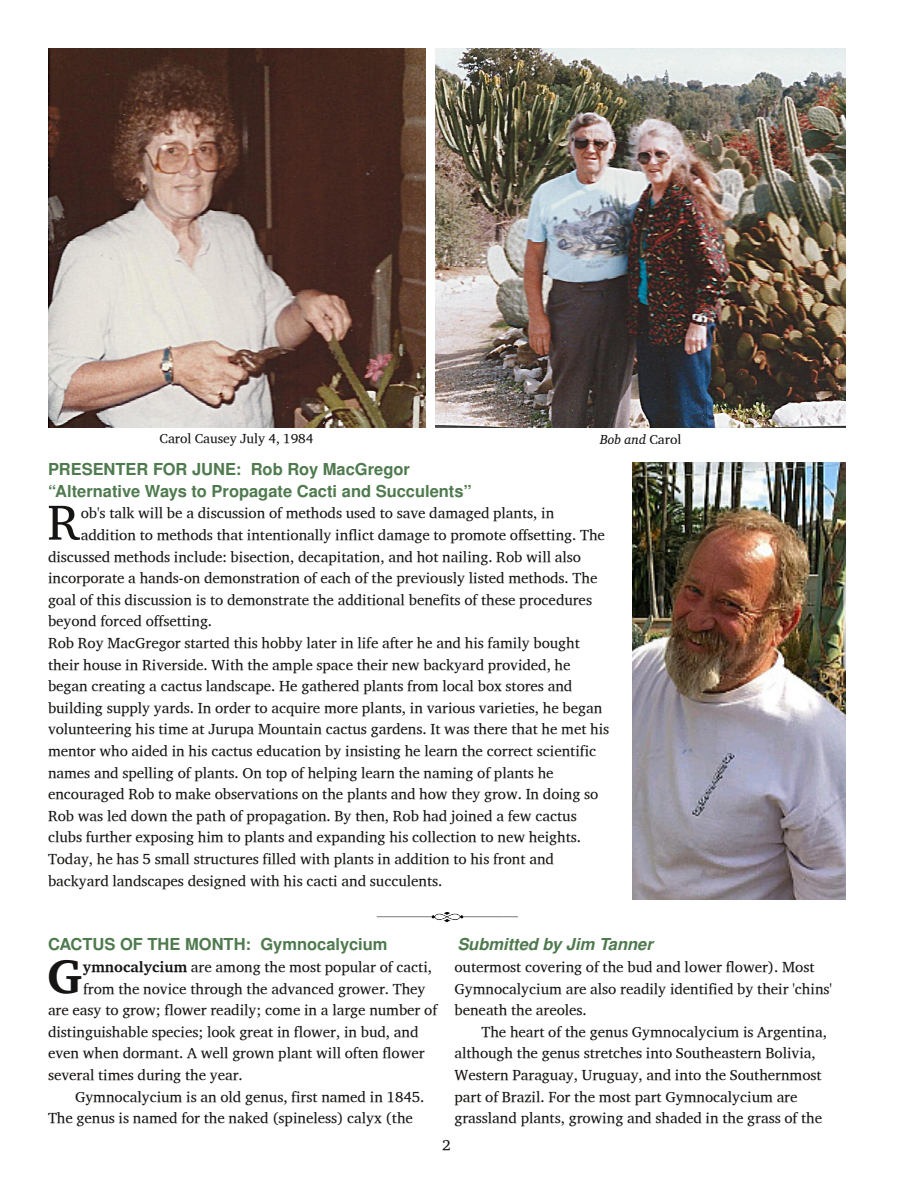
<style>
.page{position:relative;width:918px;height:1188px;background:#fff}
.page>*{position:absolute;margin:0;border:0;box-sizing:border-box;transform-origin:0 0}
.t1{font:50.4px "Apparatus SIL";color:#171513}
.t2{font:49.2px "Apparatus SIL Bold";color:#171513}
.t3{font:700 16.5px/21.6px "Nimbus San L";color:#4e7a4e}
.t4{font:italic 700 16.5px "Nimbus San L";color:#4e7a4e}
.t5{font:15px/21.6px "Apparatus SIL";letter-spacing:-.005em;color:#171513}
.t6{font:13.5px "Apparatus SIL";letter-spacing:-.005em;color:#171513}
.t7{font:13.5px "Apparatus SIL Italic";color:#171513}
.s1{font-family:"Apparatus SIL"}
.s2{font-family:"Apparatus SIL Bold"}
</style>
<div class="page">
<img style="left:633px;top:462px;width:213px;height:438px">
<img style="left:377px;top:912px;width:141px;height:11px">
<img style="left:436px;top:48px;width:410px;height:380px">
<img style="left:48px;top:48px;width:378px;height:379px">
<p class="t6" style="left:160px;top:432px;width:155px">Carol Causey July 4, 1984</p>
<p class="t7" style="left:600px;top:433px;width:83px">Bob and <span class="s1">Carol</span></p>
<p class="t3" style="left:48px;top:460px;width:425px">PRESENTER FOR JUNE: Rob Roy MacGregor “Alternative Ways to Propagate Cacti and Succulents”</p>
<h1 class="t1" style="left:47px;top:497px;width:34px">R</h1>
<p class="t5" style="left:81px;top:503px;width:475px">ob's talk will be a discussion of methods used to save damaged plants, in</p>
<p class="t5" style="left:81px;top:525px;width:526px">addition to methods that intentionally inflict damage to promote offsetting. The</p>
<p class="t5" style="left:48px;top:546px;width:535px">discussed methods include: bisection, decapitation, and hot nailing. Rob will also</p>
<p class="t5" style="left:48px;top:568px;width:551px">incorporate a hands-on demonstration of each of the previously listed methods. The</p>
<p class="t5" style="left:48px;top:589px;width:546px">goal of this discussion is to demonstrate the additional benefits of these procedures</p>
<p class="t5" style="left:48px;top:611px;width:166px">beyond forced offsetting.</p>
<p class="t5" style="left:48px;top:633px;width:533px">Rob Roy MacGregor started this hobby later in life after he and his family bought</p>
<p class="t5" style="left:48px;top:654px;width:524px">their house in Riverside. With the ample space their new backyard provided, he</p>
<p class="t5" style="left:48px;top:676px;width:526px">began creating a cactus landscape. He gathered plants from local box stores and</p>
<p class="t5" style="left:48px;top:697px;width:556px">building supply yards. In order to acquire more plants, in various varieties, he began</p>
<p class="t5" style="left:48px;top:719px;width:563px">volunteering his time at Jurupa Mountain cactus gardens. It was there that he met his</p>
<p class="t5" style="left:48px;top:741px;width:550px">mentor who aided in his cactus education by insisting he learn the correct scientific</p>
<p class="t5" style="left:48px;top:762px;width:507px">names and spelling of plants. On top of helping learn the naming of plants he</p>
<p class="t5" style="left:48px;top:784px;width:552px">encouraged Rob to make observations on the plants and how they grow. In doing so</p>
<p class="t5" style="left:48px;top:805px;width:530px">Rob was led down the path of propagation. By then, Rob had joined a few cactus</p>
<p class="t5" style="left:48px;top:827px;width:535px">clubs further exposing him to plants and expanding his collection to new heights.</p>
<p class="t5" style="left:48px;top:849px;width:508px">Today, he has 5 small structures filled with plants in addition to his front and</p>
<p class="t5" style="left:48px;top:870px;width:396px">backyard landscapes designed with his cacti and succulents.</p>
<p class="t3" style="left:48px;top:935px;width:341px">CACTUS OF THE MONTH: Gymnocalycium</p>
<p class="t4" style="left:457px;top:938px;width:197px">Submitted by Jim Tanner</p>
<h2 class="t2" style="left:47px;top:952px;width:37px">G</h2>
<p class="t5" style="left:83px;top:957px;width:351px"><span class="s2">ymnocalycium</span> are among the most popular of cacti,</p>
<p class="t5" style="left:454px;top:957px;width:379px">outermost covering of the bud and lower flower). Most<br>Gymnocalycium are also readily identified by their 'chins' beneath the areoles.</p>
<p class="t5" style="left:454px;top:1021px;width:374px;text-indent:27px">The heart of the genus Gymnocalycium is Argentina, although the genus stretches into Southeastern Bolivia, Western Paraguay, Uruguay, and into the Southernmost part of Brazil. For the most part Gymnocalycium are grassland plants, growing and shaded in the grass of the</p>
<p class="t5" style="left:83px;top:978px;width:344px">from the novice through the advanced grower. They</p>
<p class="t5" style="left:48px;top:1000px;width:391px">are easy to grow; flower readily; come in a large number of</p>
<p class="t5" style="left:48px;top:1021px;width:372px">distinguishable species; look great in flower, in bud, and</p>
<p class="t5" style="left:48px;top:1043px;width:378px">even when dormant. A well grown plant will often flower</p>
<p class="t5" style="left:48px;top:1065px;width:196px">several times during the year.</p>
<p class="t5" style="left:75px;top:1086px;width:351px">Gymnocalycium is an old genus, first named in 1845.</p>
<p class="t5" style="left:48px;top:1108px;width:367px">The genus is named for the naked (spineless) calyx (the</p>
<p class="t5" style="left:442px;top:1135px;width:10px">2</p>
</div>
